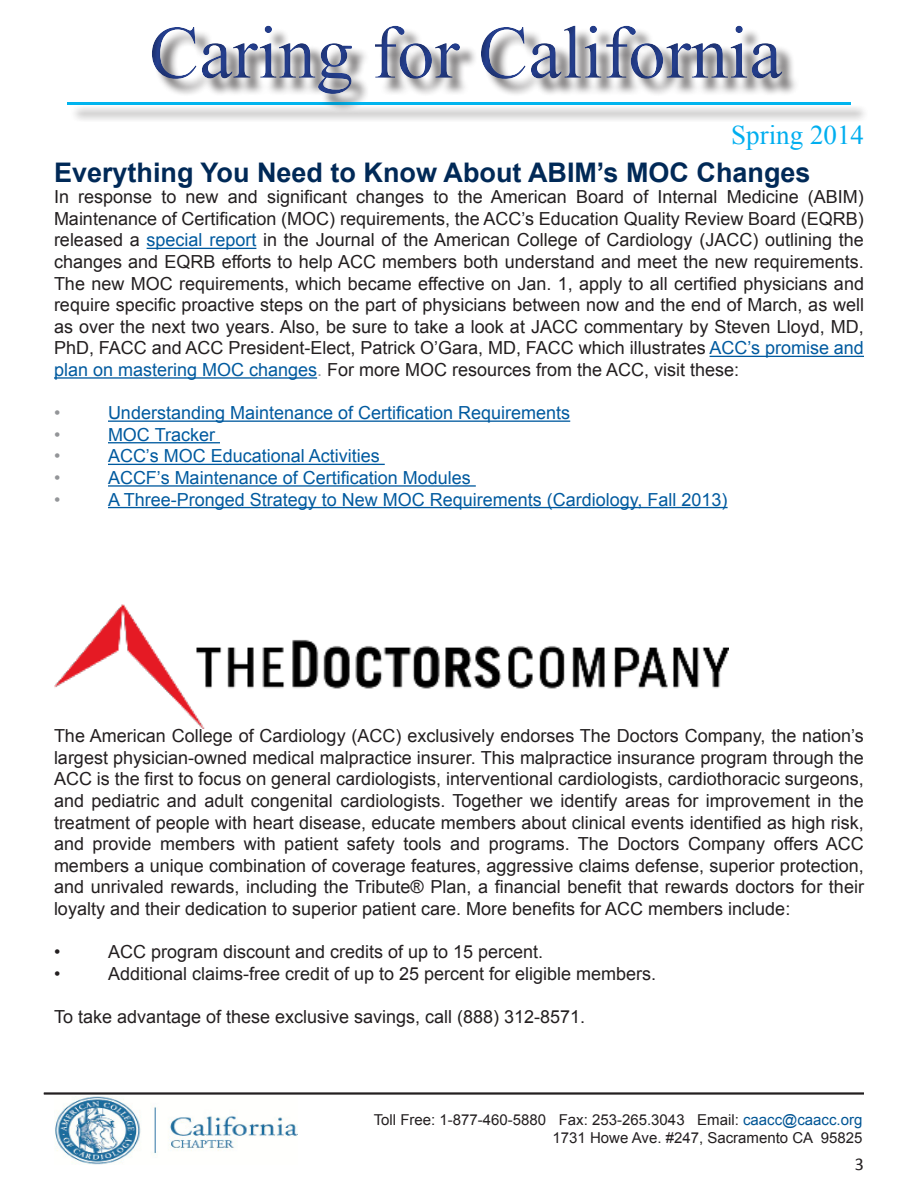
<style>
.page{position:relative;width:918px;height:1188px;background:#fff}
.page>*{position:absolute;margin:0;border:0;box-sizing:border-box;transform-origin:0 0}
.t1{font:75px "Times New Roman";color:#253f8e}
.t2{font:54px "Times New Roman";color:#00b5f0}
.t3{font:700 27px "Arial";color:#002957}
.t4{font:27px "Times New Roman";color:#00aeef}
.t5{font:18px/21.6px "Arial";color:#231f20;text-align:justify}
.t6{font:18px "Arial";color:#005a9f}
.t7{font:18px "Arial";color:#939598}
.t8{font:18px "Calibri";color:#231f20}
.t9{font:15px/18px "Arial";color:#231f20;text-align:right}
.s1{color:#005a9f}
.s2{color:#939598}
.s3{color:#005595}
</style>
<div class="page">
<div style="left:53px;top:6px;width:812px;height:118px;background:#231f20;opacity:.5"></div>
<hr style="left:44px;top:1093px;width:820px;height:1px;background:#231f20">
<hr style="left:44px;top:1094px;width:820px;height:1px;background:#231f20">
<img style="left:55px;top:1096px;width:243px;height:68px">
<hr style="left:147px;top:248px;width:109px;height:1px;background:#005a9f">
<hr style="left:710px;top:356px;width:154px;height:1px;background:#005a9f">
<hr style="left:54px;top:377px;width:263px;height:2px;background:#005a9f">
<hr style="left:108px;top:421px;width:462px;height:1px;background:#005a9f">
<hr style="left:108px;top:442px;width:112px;height:1px;background:#005a9f">
<hr style="left:108px;top:464px;width:277px;height:1px;background:#005a9f">
<hr style="left:108px;top:485px;width:368px;height:2px;background:#005a9f">
<hr style="left:108px;top:507px;width:620px;height:1px;background:#005a9f">
<img style="left:54px;top:604px;width:675px;height:125px">
<h1 class="t1" style="left:149px;top:2px;width:635px">Caring for California</h1>
<h3 class="t4" style="left:731px;top:117px;width:134px">Spring 2014</h3>
<h2 class="t2" style="left:68px;top:38px;width:784px">_____________________________</h2>
<p class="t3" style="left:54px;top:154px;width:758px">Everything You Need to Know About ABIM’s MOC Changes</p>
<p class="t5" style="left:54px;top:186px;width:812px">In response to new and significant changes to the American Board of Internal Medicine (ABIM)<br>Maintenance of Certification (MOC) requirements, the ACC’s Education Quality Review Board (EQRB) released a <span class="s1">special report</span> in the Journal of the American College of Cardiology (JACC) outlining the changes and EQRB efforts to help ACC members both understand and meet the new requirements.<br>The new MOC requirements, which became effective on Jan. 1, apply to all certified physicians and require specific proactive steps on the part of physicians between now and the end of March, as well as over the next two years. Also, be sure to take a look at JACC commentary by Steven Lloyd, MD, PhD, FACC and ACC President-Elect, Patrick O’Gara, MD, FACC which illustrates <span class="s1">ACC’s promise and plan on mastering MOC changes</span><span class="s2">.</span> For more MOC resources from the ACC, visit these:</p>
<p class="t7" style="left:54px;top:401px;width:8px">•</p>
<p class="t6" style="left:108px;top:401px;width:464px">Understanding Maintenance of Certification Requirements</p>
<p class="t7" style="left:54px;top:423px;width:8px">•</p>
<p class="t6" style="left:108px;top:423px;width:109px">MOC Tracker</p>
<p class="t7" style="left:54px;top:444px;width:8px">•</p>
<p class="t6" style="left:108px;top:444px;width:273px">ACC’s MOC Educational Activities</p>
<p class="t7" style="left:54px;top:466px;width:8px">•</p>
<p class="t6" style="left:108px;top:466px;width:364px">ACCF’s Maintenance of Certification Modules</p>
<p class="t7" style="left:54px;top:488px;width:8px">•</p>
<p class="t6" style="left:108px;top:488px;width:621px">A Three-Pronged Strategy to New MOC Requirements (Cardiology, Fall 2013)</p>
<p class="t5" style="left:54px;top:725px;width:811px">The American College of Cardiology (ACC) exclusively endorses The Doctors Company, the nation’s largest physician-owned medical malpractice insurer. This malpractice insurance program through the ACC is the first to focus on general cardiologists, interventional cardiologists, cardiothoracic surgeons, and pediatric and adult congenital cardiologists. Together we identify areas for improvement in the treatment of people with heart disease, educate members about clinical events identified as high risk, and provide members with patient safety tools and programs. The Doctors Company offers ACC members a unique combination of coverage features, aggressive claims defense, superior protection, and unrivaled rewards, including the Tribute® Plan, a financial benefit that rewards doctors for their loyalty and their dedication to superior patient care. More benefits for ACC members include:</p>
<p class="t5" style="left:54px;top:941px;width:8px">•</p>
<p class="t5" style="left:108px;top:941px;width:437px">ACC program discount and credits of up to 15 percent.</p>
<p class="t5" style="left:54px;top:963px;width:8px">•</p>
<p class="t5" style="left:108px;top:963px;width:550px">Additional claims-free credit of up to 25 percent for eligible members.</p>
<p class="t5" style="left:54px;top:1006px;width:533px">To take advantage of these exclusive savings, call (888) 312-8571.</p>
<p class="t9" style="left:374px;top:1111px;width:490px">Toll Free: 1-877-460-5880 Fax: 253-265.3043 Email: <span class="s3">caacc@caacc.org<br></span>1731 Howe Ave. #247, Sacramento CA 95825</p>
<p class="t8" style="left:855px;top:1153px;width:11px">3</p>
</div>
